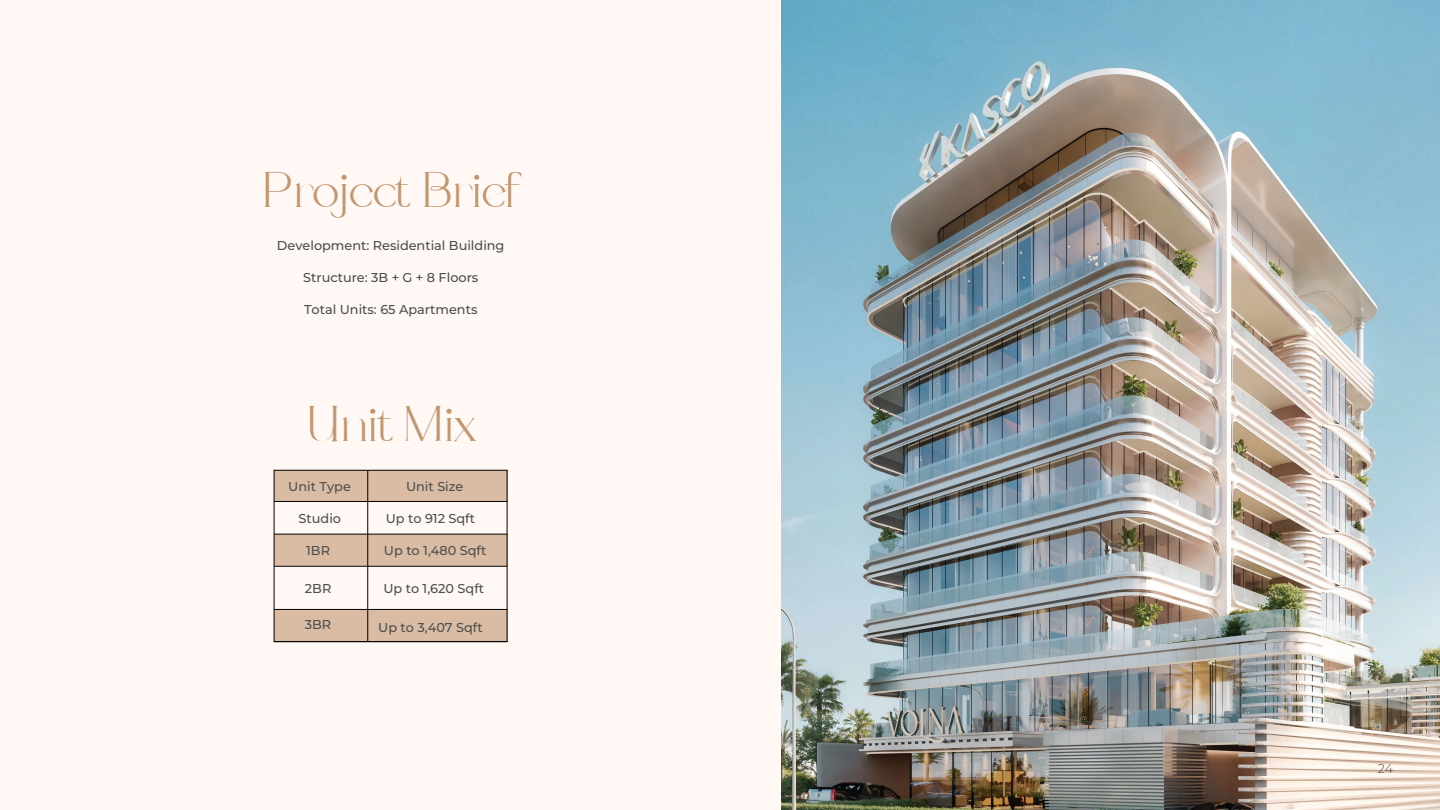
<style>
.page{position:relative;width:1440px;height:810px;background:#fff}
.page>*{position:absolute;margin:0;border:0;box-sizing:border-box;transform-origin:0 0}
.t1{font:45.83px "Ethdown";letter-spacing:-.1em;color:#c2966e}
.t2{font:500 12.9px "Montserrat";color:#4d4e4e}
.t3{font:300 12.75px "Montserrat";color:#4d4e4e}
</style>
<div class="page">
<img style="left:781px;top:0;width:659px;height:810px">
<div style="left:0;top:0;width:781px;height:810px;background:#fff8f5"></div>
<div style="left:274px;top:470px;width:233px;height:31px;background:#d9bca3"></div>
<div style="left:274px;top:535px;width:233px;height:31px;background:#d9bca3"></div>
<div style="left:274px;top:610px;width:233px;height:31px;background:#d9bca3"></div>
<div style="left:274px;top:470px;width:233px;height:172px;border:1px solid #010101"></div>
<hr style="left:368px;top:471px;width:1px;height:171px;background:#010101">
<hr style="left:274px;top:501px;width:233px;height:1px;background:#010101">
<hr style="left:274px;top:566px;width:233px;height:1px;background:#010101">
<hr style="left:274px;top:534px;width:233px;height:1px;background:#010101">
<hr style="left:274px;top:641px;width:233px;height:1px;background:#010101">
<hr style="left:274px;top:609px;width:233px;height:1px;background:#010101">
<h1 class="t1" style="left:259px;top:168px;width:265px">Project Brief</h1>
<p class="t2" style="left:277px;top:236px;width:229px">Development: Residential Building</p>
<p class="t2" style="left:303px;top:269px;width:177px">Structure: 3B + G + 8 Floors</p>
<p class="t2" style="left:304px;top:301px;width:175px">Total Units: 65 Apartments</p>
<h1 class="t1" style="left:303px;top:402px;width:176px">Unit Mix</h1>
<p class="t2" style="left:288px;top:477px;width:64px">Unit Type</p>
<p class="t2" style="left:406px;top:477px;width:59px">Unit Size</p>
<p class="t2" style="left:299px;top:509px;width:44px">Studio</p>
<p class="t2" style="left:306px;top:542px;width:25px">1BR</p>
<p class="t2" style="left:305px;top:579px;width:28px">2BR</p>
<p class="t2" style="left:305px;top:616px;width:28px">3BR</p>
<p class="t2" style="left:386px;top:510px;width:91px">Up to 912 Sqft</p>
<p class="t2" style="left:384px;top:542px;width:104px">Up to 1,480 Sqft</p>
<p class="t2" style="left:383px;top:579px;width:102px">Up to 1,620 Sqft</p>
<p class="t2" style="left:378px;top:618px;width:106px">Up to 3,407 Sqft</p>
<p class="t3" style="left:1378px;top:760px;width:17px">24</p>
</div>
